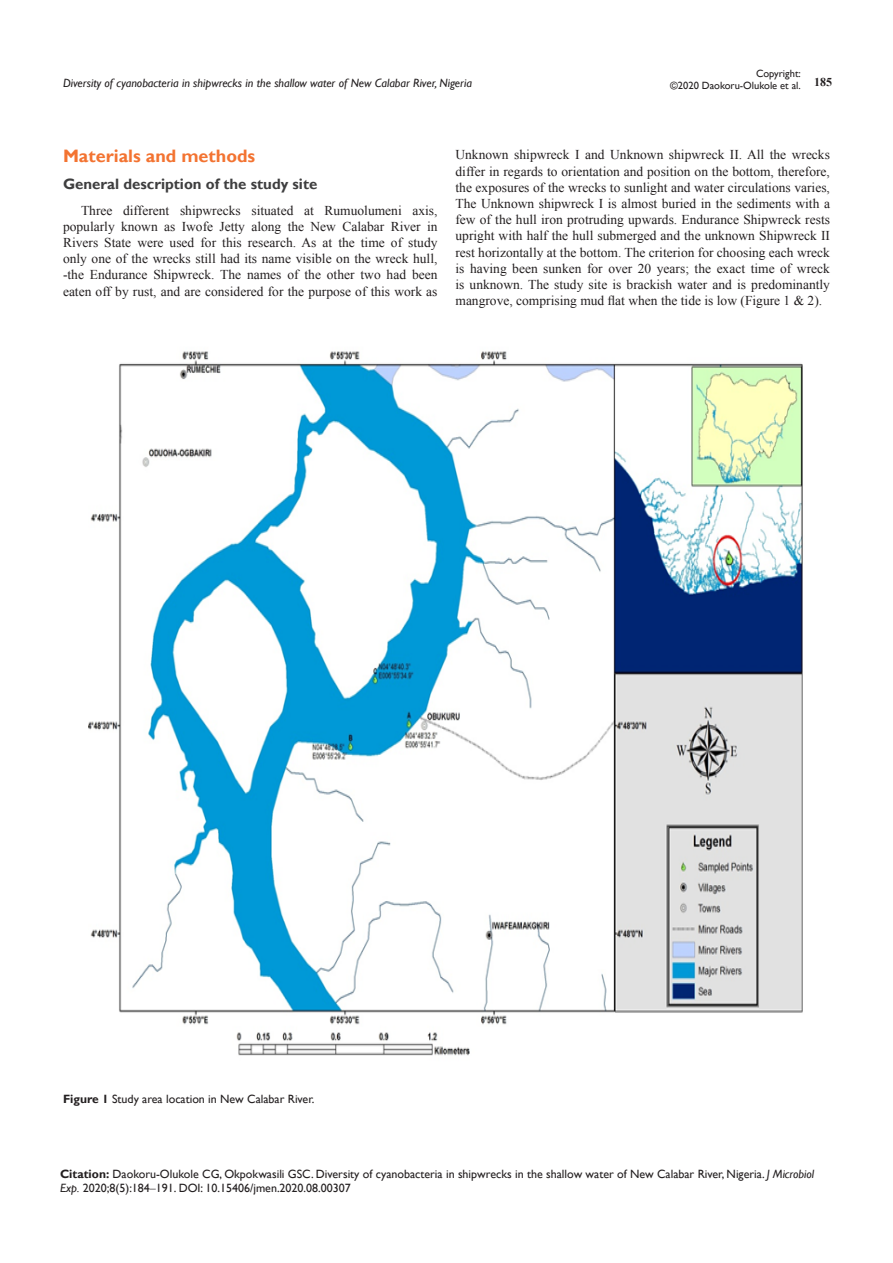
<style>
.page{position:relative;width:893px;height:1263px;background:#fff}
.page>*{position:absolute;margin:0;border:0;box-sizing:border-box;transform-origin:0 0}
.List_Paragraph{font:700 18px "Gill Sans";color:#f37331}
.t1{font:700 15px "Gill Sans";color:#3e3e3f}
.t2{font:13.5px/16.2px "Times New Roman";color:#231f20;text-align:justify}
.Citation{font:12px/14.4px "Gill Sans";color:#231f20}
.t3{font:italic 12px "Gill Sans";color:#231f20}
.t4{font:700 12px "Times New Roman";color:#231f20}
.t5{font:10.5px/12.6px "Gill Sans";color:#231f20;text-align:right}
.s1{font-weight:700}
.s2{font-style:italic}
.s3{font-family:"Times New Roman"}
</style>
<div class="page">
<img style="left:88px;top:351px;width:715px;height:705px">
<p class="t5" style="left:670px;top:67px;width:132px">Copyright:<br>©2020 Daokoru-Olukole et al.</p>
<p class="t3" style="left:63px;top:76px;width:411px">Diversity of cyanobacteria in shipwrecks in the shallow water of New Calabar River, Nigeria</p>
<p class="t4" style="left:814px;top:73px;width:19px">185</p>
<p class="List_Paragraph" style="left:63px;top:146px;width:194px">Materials and methods</p>
<p class="t1" style="left:63px;top:175px;width:256px">General description of the study site</p>
<p class="t2" style="left:63px;top:202px;width:376px;text-indent:18px">Three different shipwrecks situated at Rumuolumeni axis, popularly known as Iwofe Jetty along the New Calabar River in Rivers State were used for this research. As at the time of study only one of the wrecks still had its name visible on the wreck hull, -the Endurance Shipwreck. The names of the other two had been eaten off by rust, and are considered for the purpose of this work as</p>
<p class="t2" style="left:455px;top:147px;width:376px">Unknown shipwreck I and Unknown shipwreck II. All the wrecks differ in regards to orientation and position on the bottom, therefore, the exposures of the wrecks to sunlight and water circulations varies, The Unknown shipwreck I is almost buried in the sediments with a few of the hull iron protruding upwards. Endurance Shipwreck rests upright with half the hull submerged and the unknown Shipwreck II rest horizontally at the bottom. The criterion for choosing each wreck is having been sunken for over 20 years; the exact time of wreck is unknown. The study site is brackish water and is predominantly mangrove, comprising mud flat when the tide is low (Figure 1 &amp; 2).</p>
<p class="Citation" style="left:63px;top:1092px;width:253px"><span class="s1">Figure 1</span> Study area location in New Calabar River.</p>
<p class="Citation" style="left:60px;top:1167px;width:755px"><span class="s1">Citation:</span> Daokoru-Olukole CG, Okpokwasili GSC. Diversity of cyanobacteria in shipwrecks in the shallow water of New Calabar River, Nigeria. <span class="s2">J Microbiol<br>Exp.</span> 2020;8(5):184<span class="s3">‒</span>191. DOI: 10.15406/jmen.2020.08.00307</p>
</div>
